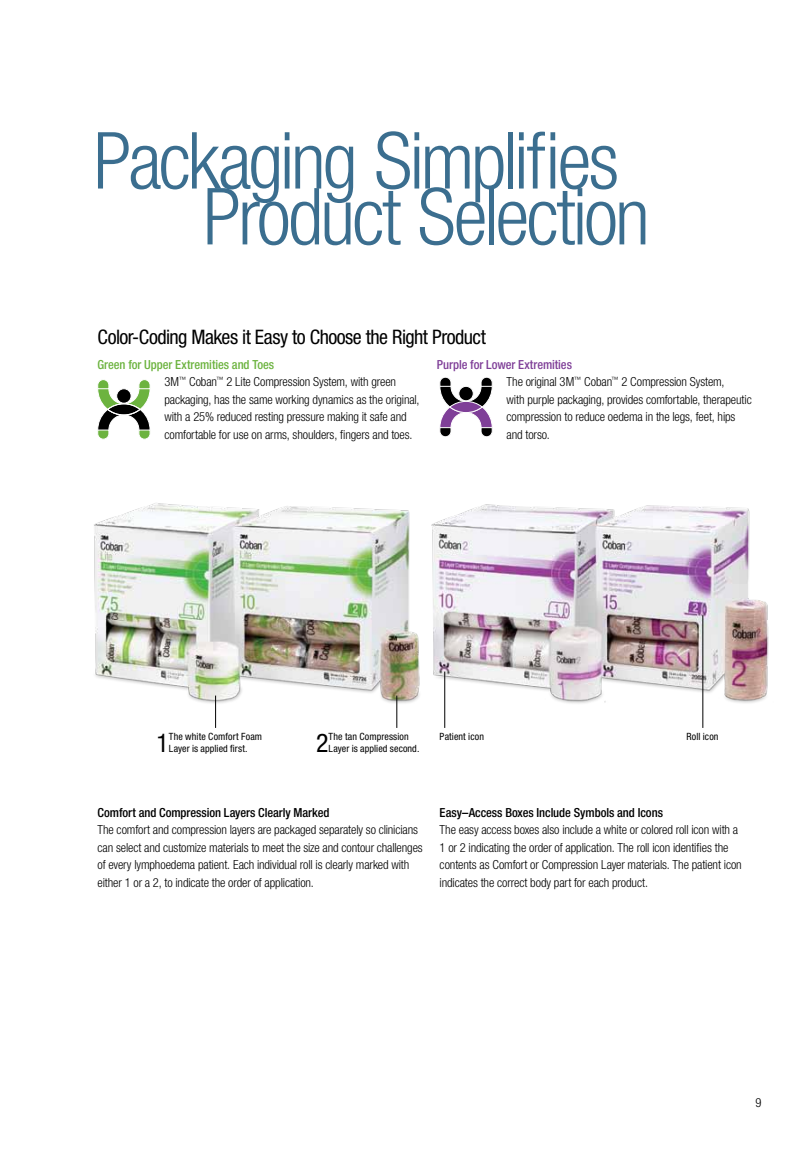
<style>
.page{position:relative;width:812px;height:1149px;background:#fff}
.page>*{position:absolute;margin:0;border:0;box-sizing:border-box;transform-origin:0 0}
.t1{font:300 condensed 78.75px/55.9px "Helvetica Neue LT Std";letter-spacing:-.04em;color:#3b6e8f}
.t2{font:condensed 25.75px "Helvetica Neue LT Std";color:#000}
.t3{font:condensed 20px "Helvetica Neue LT Std";letter-spacing:-.025em;color:#000}
.t4{font:300 condensed 12.5px/17.5px "Helvetica Neue LT Std";letter-spacing:-.01em;color:#000}
.t5{font:500 condensed 12.5px "Helvetica Neue LT Std";letter-spacing:-.005em;color:#000}
.t6{font:condensed 10px/11.2px "Helvetica Neue LT Std";letter-spacing:.01em;color:#000}
.s1{font-weight:500;color:#6cb33f}
.s2{font-weight:500;color:#7f3f98}
</style>
<div class="page">
<img style="left:94px;top:503px;width:675px;height:209px">
<svg style="left:439px;top:377px;width:53px;height:60px"></svg>
<svg style="left:450px;top:401px;width:32px;height:11px"></svg>
<div style="left:449px;top:401px;width:33px;height:11px;border:1px solid #fff;border-radius:50%"></div>
<svg style="left:97px;top:379px;width:53px;height:60px"></svg>
<svg style="left:107px;top:403px;width:33px;height:12px"></svg>
<div style="left:107px;top:403px;width:33px;height:12px;border:1px solid #fff;border-radius:50%"></div>
<hr style="left:215px;top:695px;width:1px;height:32px;background:#000">
<hr style="left:396px;top:695px;width:1px;height:32px;background:#000">
<hr style="left:444px;top:671px;width:1px;height:56px;background:#000">
<hr style="left:702px;top:615px;width:1px;height:112px;background:#000">
<h1 class="t1" style="left:203px;top:132px;width:448px;text-indent:-109px">Packaging Simplifies<br>Product Selection</h1>
<h3 class="t3" style="left:97px;top:325px;width:390px">Color-Coding Makes it Easy to Choose the Right Product</h3>
<p class="t4" style="left:164px;top:355px;width:257px;text-indent:-67px"><span class="s1">Green for Upper Extremities and Toes<br></span>3M<sup>™</sup> Coban<sup>™</sup> 2 Lite Compression System, with green packaging, has the same working dynamics as the original, with a 25% reduced resting pressure making it safe and comfortable for use on arms, shoulders, fingers and toes.</p>
<p class="t4" style="left:506px;top:355px;width:247px;text-indent:-70px"><span class="s2">Purple for Lower Extremities<br></span>The original 3M<sup>™</sup> Coban<sup>™</sup> 2 Compression System,<br>with purple packaging, provides comfortable, therapeutic compression to reduce oedema in the legs, feet, hips and torso.</p>
<h2 class="t2" style="left:156px;top:727px;width:14px">1</h2>
<p class="t6" style="left:169px;top:730px;width:95px">The white Comfort Foam<br>Layer is applied first.</p>
<h2 class="t2" style="left:316px;top:727px;width:14px">2</h2>
<p class="t6" style="left:328px;top:730px;width:92px">The tan Compression<br>Layer is applied second.</p>
<p class="t6" style="left:439px;top:730px;width:46px">Patient icon</p>
<p class="t6" style="left:686px;top:730px;width:34px">Roll icon</p>
<p class="t5" style="left:97px;top:804px;width:233px">Comfort and Compression Layers Clearly Marked</p>
<p class="t4" style="left:97px;top:820px;width:327px">The comfort and compression layers are packaged separately so clinicians can select and customize materials to meet the size and contour challenges of every lymphoedema patient. Each individual roll is clearly marked with either 1 or a 2, to indicate the order of application.</p>
<p class="t5" style="left:439px;top:804px;width:225px">Easy–Access Boxes Include Symbols and Icons</p>
<p class="t4" style="left:439px;top:820px;width:303px">The easy access boxes also include a white or colored roll icon with a 1 or 2 indicating the order of application. The roll icon identifies the contents as Comfort or Compression Layer materials. The patient icon indicates the correct body part for each product.</p>
<p class="t4" style="left:755px;top:1093px;width:7px">9</p>
</div>
